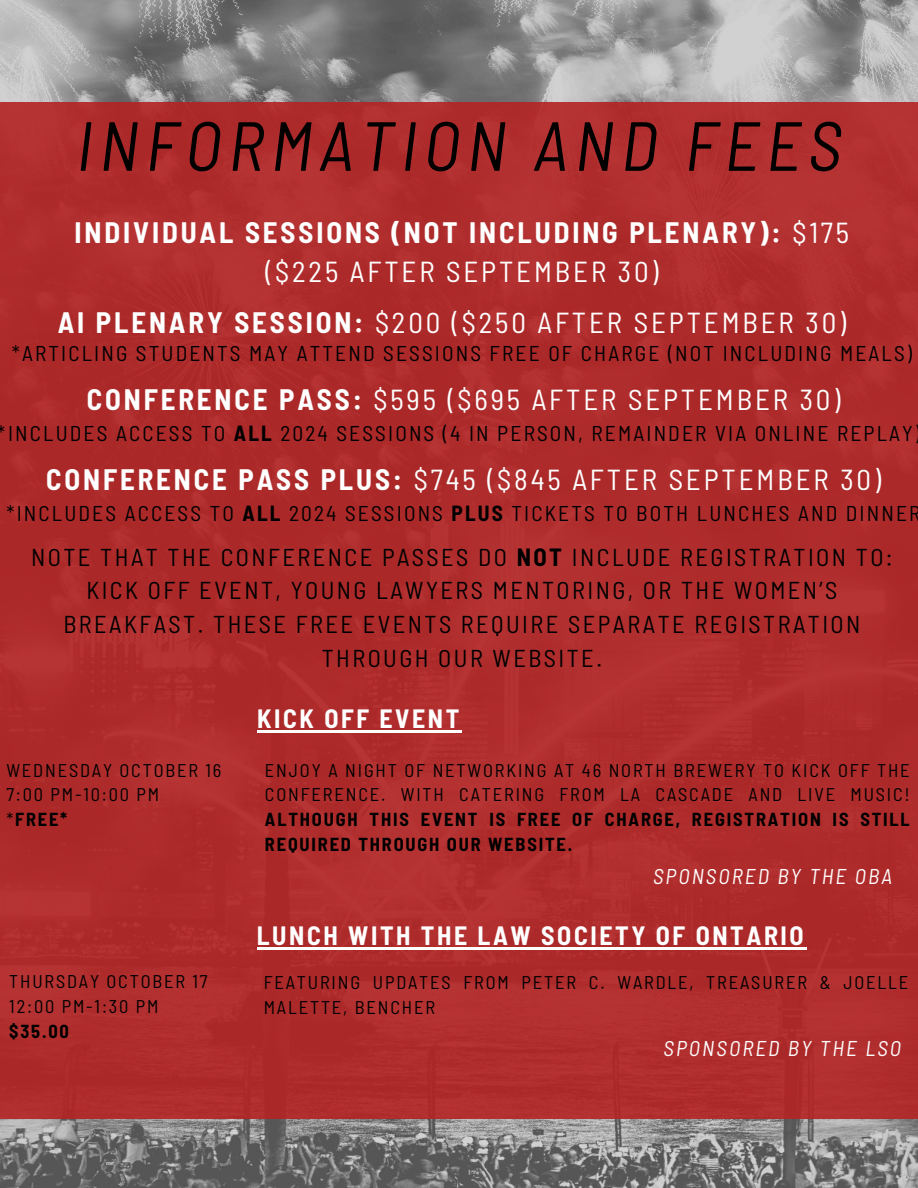
<style>
.page{position:relative;width:918px;height:1188px;background:#fff}
.page>*{position:absolute;margin:0;border:0;box-sizing:border-box;transform-origin:0 0}
.t1{font:italic semi-condensed 69.45px "Barlow";letter-spacing:.1em;color:#000}
.t2{font:semi-condensed 28.95px "Barlow";letter-spacing:.1em;color:#fff}
.t3{font:700 semi-condensed 28.95px/39.3px "Barlow";letter-spacing:.1em;color:#fff;text-align:center}
.t4{font:700 semi-condensed 25.8px "Barlow";letter-spacing:.1em;color:#fff}
.t5{font:semi-condensed 24.45px/33.8px "Barlow";letter-spacing:.1em;color:#000;text-align:center}
.t6{font:semi-condensed 21.3px "Barlow";letter-spacing:.1em;color:#000}
.t7{font:italic semi-condensed 21.3px "Barlow";letter-spacing:.1em;color:#fefcfc}
.t8{font:semi-condensed 18.3px/24.8px "Barlow";letter-spacing:.1em;color:#000;text-align:justify}
.t9{font:700 semi-condensed 18.3px "Barlow";letter-spacing:.1em;color:#000}
.s1{font-weight:400}
.s2{font-weight:700}
</style>
<div class="page">
<img style="left:0;top:0;width:918px;height:1188px">
<div style="left:0;top:102px;width:918px;height:1017px;background:#af2c2c"></div>
<hr style="left:257px;top:730px;width:205px;height:3px;background:#fff">
<hr style="left:257px;top:947px;width:549px;height:2px;background:#fff">
<h2 class="t1" style="left:76px;top:101px;width:767px">INFORMATION AND FEES</h2>
<h1 class="t3" style="left:75px;top:212px;width:776px">INDIVIDUAL SESSIONS (NOT INCLUDING PLENARY): <span class="s1">$175 ($225 AFTER SEPTEMBER 30)</span></h1>
<h2 class="t2" style="left:58px;top:304px;width:790px"><span class="s2">AI PLENARY SESSION:</span> $200 ($250 AFTER SEPTEMBER 30)</h2>
<h5 class="t6" style="left:12px;top:339px;width:902px">*ARTICLING STUDENTS MAY ATTEND SESSIONS FREE OF CHARGE (NOT INCLUDING MEALS)</h5>
<h5 class="t2" style="left:87px;top:381px;width:755px"><span class="s2">CONFERENCE PASS:</span> $595 ($695 AFTER SEPTEMBER 30)</h5>
<h2 class="t6" style="left:-2px;top:419px;width:917px">*INCLUDES ACCESS TO <span class="s2">ALL</span> 2024 SESSIONS (4 IN PERSON, REMAINDER VIA ONLINE REPLAY</h2>
<h2 class="t2" style="left:46px;top:461px;width:836px"><span class="s2">CONFERENCE PASS PLUS:</span> $745 ($845 AFTER SEPTEMBER 30)</h2>
<h5 class="t6" style="left:6px;top:499px;width:916px">*INCLUDES ACCESS TO <span class="s2">ALL</span> 2024 SESSIONS <span class="s2">PLUS</span> TICKETS TO BOTH LUNCHES AND DINNER</h5>
<h5 class="t5" style="left:31px;top:539px;width:863px">NOTE THAT THE CONFERENCE PASSES DO <span class="s2">NOT</span> INCLUDE REGISTRATION TO:<br>KICK OFF EVENT, YOUNG LAWYERS MENTORING, OR THE WOMEN’S BREAKFAST. THESE FREE EVENTS REQUIRE SEPARATE REGISTRATION THROUGH OUR WEBSITE.</h5>
<h3 class="t8" style="left:6px;top:757px;width:217px">WEDNESDAY OCTOBER 16</h3>
<p class="t8" style="left:6px;top:782px;width:154px">7:00 PM-10:00 PM</p>
<p class="t9" style="left:6px;top:808px;width:62px"><span class="s1">*</span>FREE*</p>
<h3 class="t8" style="left:9px;top:968px;width:200px">THURSDAY OCTOBER 17</h3>
<p class="t8" style="left:9px;top:993px;width:151px">12:00 PM-1:30 PM</p>
<p class="t9" style="left:9px;top:1019px;width:61px">$35.00</p>
<h4 class="t4" style="left:257px;top:702px;width:204px">KICK OFF EVENT</h4>
<p class="t8" style="left:265px;top:757px;width:646px">ENJOY A NIGHT OF NETWORKING AT 46 NORTH BREWERY TO KICK OFF THE CONFERENCE. WITH CATERING FROM LA CASCADE AND LIVE MUSIC!<br><span class="s2">ALTHOUGH THIS EVENT IS FREE OF CHARGE, REGISTRATION IS STILL REQUIRED THROUGH OUR WEBSITE.</span></p>
<p class="t7" style="left:653px;top:863px;width:240px">SPONSORED BY THE OBA</p>
<h5 class="t4" style="left:257px;top:919px;width:548px">LUNCH WITH THE LAW SOCIETY OF ONTARIO</h5>
<p class="t8" style="left:264px;top:970px;width:646px">FEATURING UPDATES FROM PETER C. WARDLE, TREASURER &amp; JOELLE<br>MALETTE, BENCHER</p>
<p class="t7" style="left:664px;top:1035px;width:239px">SPONSORED BY THE LSO</p>
</div>
